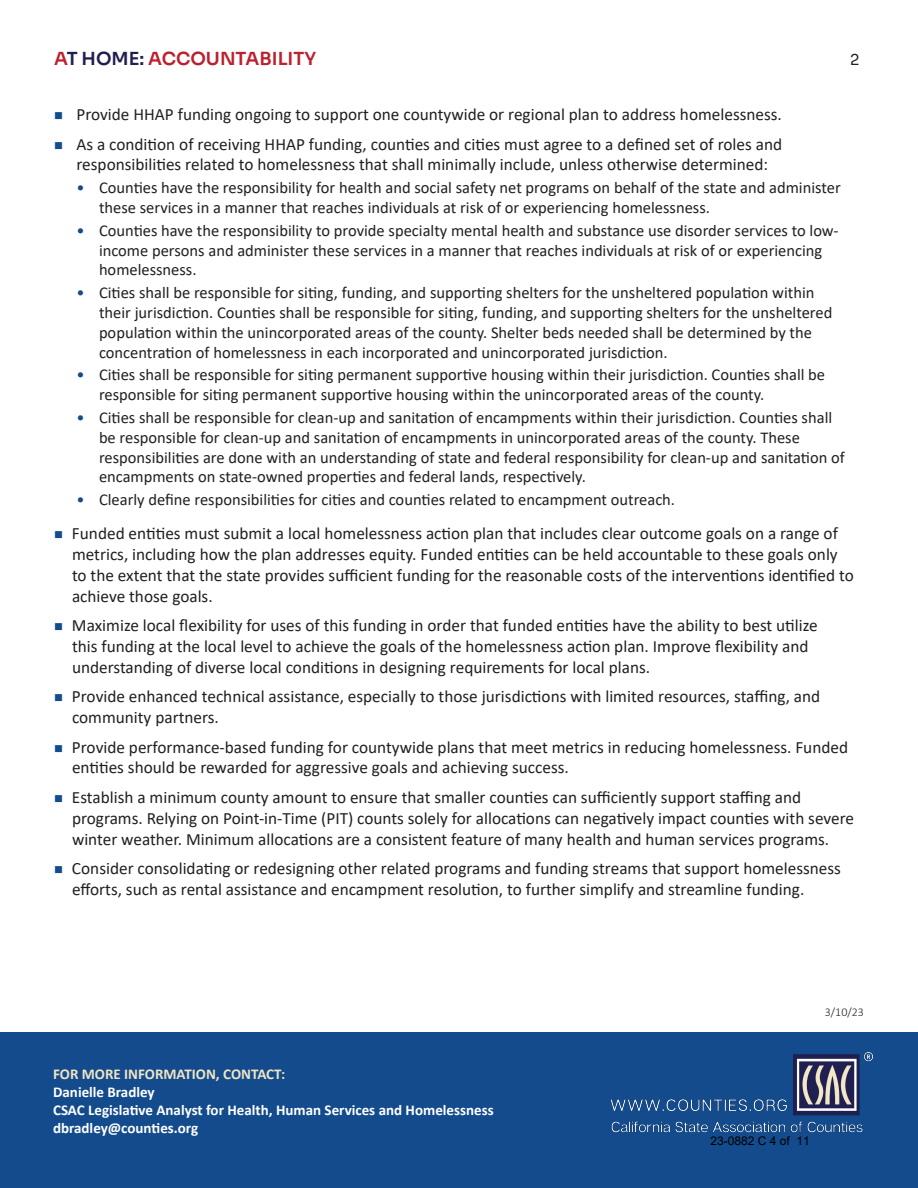
<style>
.page{position:relative;width:918px;height:1188px;background:#fff}
.page>*{position:absolute;margin:0;border:0;box-sizing:border-box;transform-origin:0 0}
.t1{font:18px "Sora";color:#bd202e}
.t2{font:17.25px/20.7px "Calibri";color:#231f20}
.t3{font:16.5px/19.8px "Calibri";color:#231f20}
.t4{font:700 15px "Calibri";color:#fff}
.t5{font:700 15px "Calibri";color:#f0e5c4}
.t6{font:15px "Sora";color:#231f20}
.t7{font:12px "Arial";color:#000}
.Paragraph_Style_1{font:300 12px "Calibri";color:#231f20}
.s1{color:#1f2051}
.s2{color:#134b8c}
</style>
<div class="page">
<div style="left:0;top:1032px;width:918px;height:156px;background:#134b8c"></div>
<img style="left:610px;top:1052px;width:263px;height:81px">
<p class="t1" style="left:54px;top:44px;width:264px">A<span class="s1">T HOME:</span> ACCOUNTABILITY</p>
<p class="t6" style="left:850px;top:47px;width:11px">2</p>
<p class="t2" style="left:54px;top:104px;width:729px"><span class="s2">■</span> Provide HHAP funding ongoing to support one countywide or regional plan to address homelessness.</p>
<p class="t2" style="left:54px;top:133px;width:730px;text-align:center"><span class="s2">■</span> As a condition of receiving HHAP funding, counties and cities must agree to a defined set of roles and responsibilities related to homelessness that shall minimally include, unless otherwise determined:</p>
<p class="t3" style="left:99px;top:177px;width:743px;text-indent:-22px"><span class="s2">•</span> Counties have the responsibility for health and social safety net programs on behalf of the state and administer these services in a manner that reaches individuals at risk of or experiencing homelessness.</p>
<p class="t3" style="left:99px;top:220px;width:741px;text-indent:-23px"><span class="s2">•</span> Counties have the responsibility to provide specialty mental health and substance use disorder services to low&shy;income persons and administer these services in a manner that reaches individuals at risk of or experiencing homelessness.</p>
<p class="t3" style="left:99px;top:282px;width:735px;text-indent:-23px"><span class="s2">•</span> Cities shall be responsible for siting, funding, and supporting shelters for the unsheltered population within their jurisdiction. Counties shall be responsible for siting, funding, and supporting shelters for the unsheltered population within the unincorporated areas of the county. Shelter beds needed shall be determined by the concentration of homelessness in each incorporated and unincorporated jurisdiction.</p>
<p class="t3" style="left:99px;top:365px;width:728px;text-indent:-23px"><span class="s2">•</span> Cities shall be responsible for siting permanent supportive housing within their jurisdiction. Counties shall be responsible for siting permanent supportive housing within the unincorporated areas of the county.</p>
<p class="t3" style="left:99px;top:407px;width:747px;text-indent:-23px"><span class="s2">•</span> Cities shall be responsible for clean-up and sanitation of encampments within their jurisdiction. Counties shall be responsible for clean-up and sanitation of encampments in unincorporated areas of the county. These responsibilities are done with an understanding of state and federal responsibility for clean-up and sanitation of encampments on state-owned properties and federal lands, respectively.</p>
<p class="t3" style="left:76px;top:489px;width:600px"><span class="s2">•</span> Clearly define responsibilities for cities and counties related to encampment outreach.</p>
<p class="t2" style="left:72px;top:523px;width:783px;text-indent:-18px"><span class="s2">■</span> Funded entities must submit a local homelessness action plan that includes clear outcome goals on a range of metrics, including how the plan addresses equity. Funded entities can be held accountable to these goals only to the extent that the state provides sufficient funding for the reasonable costs of the interventions identified to achieve those goals.</p>
<p class="t2" style="left:72px;top:615px;width:747px;text-indent:-18px"><span class="s2">■</span> Maximize local flexibility for uses of this funding in order that funded entities have the ability to best utilize this funding at the local level to achieve the goals of the homelessness action plan. Improve flexibility and understanding of diverse local conditions in designing requirements for local plans.</p>
<p class="t2" style="left:72px;top:686px;width:750px;text-indent:-18px"><span class="s2">■</span> Provide enhanced technical assistance, especially to those jurisdictions with limited resources, staffing, and community partners.</p>
<p class="t2" style="left:72px;top:736px;width:778px;text-indent:-18px"><span class="s2">■</span> Provide performance-based funding for countywide plans that meet metrics in reducing homelessness. Funded entities should be rewarded for aggressive goals and achieving success.</p>
<p class="t2" style="left:72px;top:787px;width:784px;text-indent:-18px"><span class="s2">■</span> Establish a minimum county amount to ensure that smaller counties can sufficiently support staffing and programs. Relying on Point-in-Time (PIT) counts solely for allocations can negatively impact counties with severe winter weather. Minimum allocations are a consistent feature of many health and human services programs.</p>
<p class="t2" style="left:72px;top:858px;width:771px;text-indent:-18px"><span class="s2">■</span> Consider consolidating or redesigning other related programs and funding streams that support homelessness efforts, such as rental assistance and encampment resolution, to further simplify and streamline funding.</p>
<p class="t5" style="left:53px;top:1064px;width:234px">FOR MORE INFORMATION, CONTACT:</p>
<p class="t4" style="left:53px;top:1082px;width:103px">Danielle Bradley</p>
<p class="t4" style="left:53px;top:1100px;width:442px">CSAC Legislative Analyst for Health, Human Services and Homelessness</p>
<p class="t4" style="left:53px;top:1118px;width:147px">dbradley@counties.org</p>
<p class="Paragraph_Style_1" style="left:825px;top:1004px;width:41px">3/10/23</p>
<p class="t7" style="left:711px;top:1132px;width:101px">23-0882 C 4 of 11</p>
</div>
